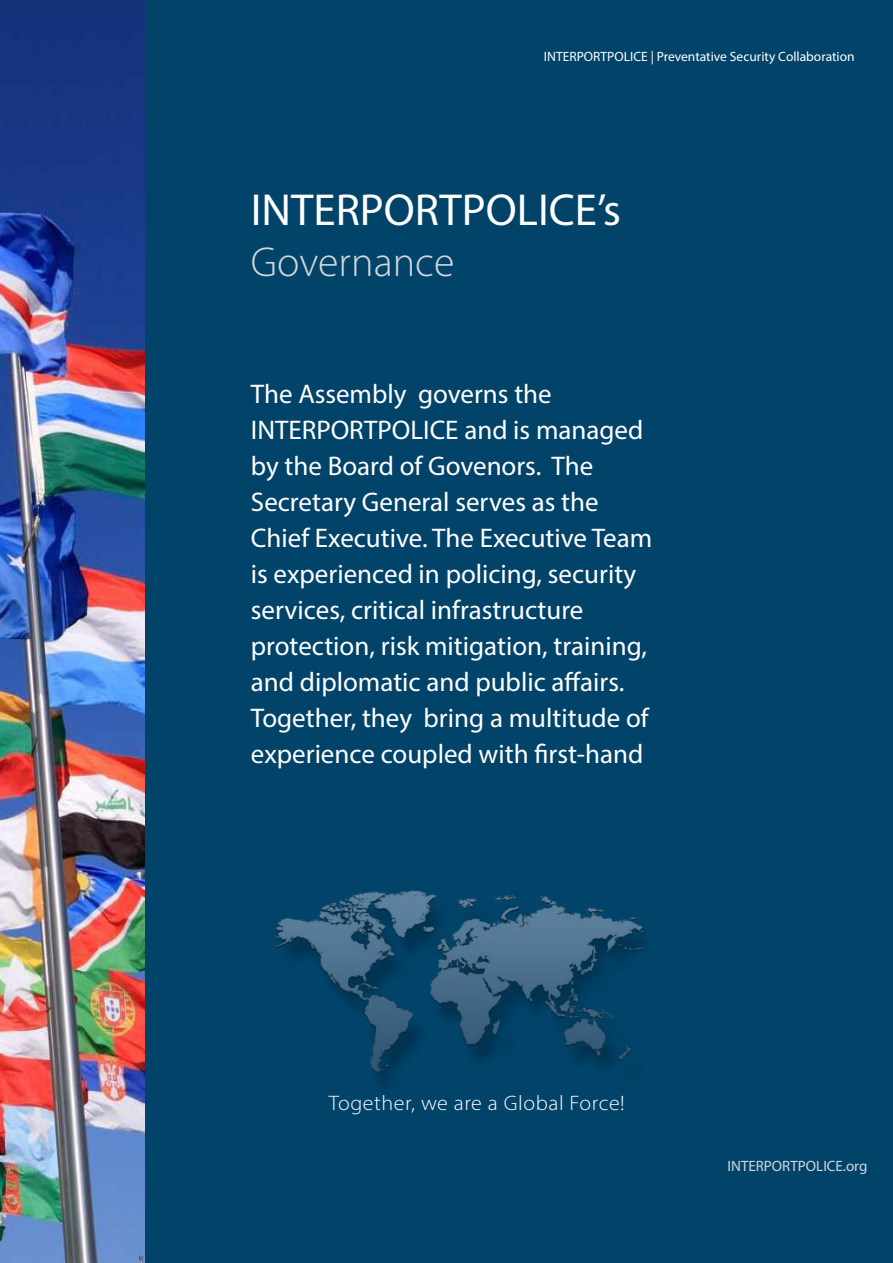
<style>
.page{position:relative;width:893px;height:1263px;background:#fff}
.page>*{position:absolute;margin:0;border:0;box-sizing:border-box;transform-origin:0 0}
.t1{font:45px "Myriad Pro";color:#fff}
.t2{font:300 42px "Myriad Pro";color:#d2d7db}
.t3{font:27px/36px "Myriad Pro";color:#fff}
.t4{font:300 21px "Myriad Pro";letter-spacing:.025em;color:#fff;scale:1.05 1}
.t5{font:15px "Myriad Pro";color:#d2d7db}
.t6{font:13.5px "Myriad Pro";color:#fff}
</style>
<div class="page">
<div style="left:145px;top:0;width:748px;height:1263px;background:#014369"></div>
<img style="left:0;top:0;width:145px;height:1263px">
<img style="left:275px;top:890px;width:371px;height:194px">
<p class="t6" style="left:544px;top:48px;width:312px">INTERPORTPOLICE | Preventative Security Collaboration</p>
<h1 class="t1" style="left:251px;top:183px;width:372px">INTERPORTPOLICE’s</h1>
<h2 class="t2" style="left:251px;top:237px;width:205px">Governance</h2>
<p class="t3" style="left:251px;top:375px;width:403px">The Assembly governs the INTERPORTPOLICE and is managed by the Board of Govenors. The Secretary General serves as the Chief Executive. The Executive Team is experienced in policing, security services, critical infrastructure protection, risk mitigation, training, and diplomatic and public affairs.<br>Together, they bring a multitude of experience coupled with first-hand</p>
<p class="t4" style="left:329px;top:1091px;width:284px">Together, we are a Global Force!</p>
<p class="t5" style="left:728px;top:1157px;width:141px">INTERPORTPOLICE.org</p>
</div>
